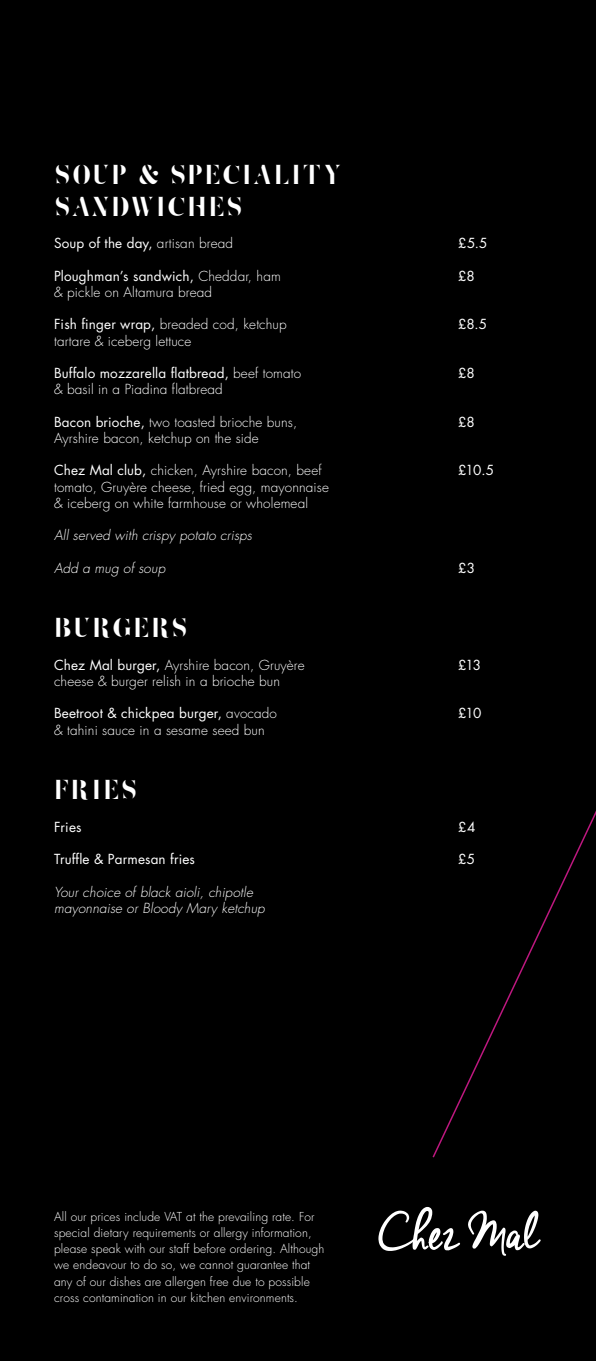
<style>
.page{position:relative;width:596px;height:1361px;background:#fff}
.page>*{position:absolute;margin:0;border:0;box-sizing:border-box;transform-origin:0 0}
.t1{font:24px/32.4px "Zefani Stencil";letter-spacing:.05em;color:#fff}
.t2{font:300 13.5px/16.2px "Futura TR";letter-spacing:.01em;color:#fff}
.t3{font:italic 300 13.5px/16.2px "Futura TR";letter-spacing:.01em;color:#fff}
.t4{font:13.5px "Futura TR";letter-spacing:.01em;color:#fff}
.t5{font:300 12px/16.2px "Futura TR";letter-spacing:.01em;color:#fff}
.s1{font-weight:300}
.s2{font-weight:400}
</style>
<div class="page">
<div style="left:0;top:0;width:595px;height:1361px;background:#000"></div>
<svg style="left:432px;top:813px;width:163px;height:345px"></svg>
<svg style="left:378px;top:1207px;width:82px;height:44px"></svg>
<svg style="left:468px;top:1210px;width:72px;height:46px"></svg>
<h1 class="t1" style="left:54px;top:159px;width:289px">SOUP &amp; SPECIALITY<br>SANDWICHES</h1>
<p class="t4" style="left:54px;top:235px;width:180px">Soup of the day, <span class="s1">artisan bread</span></p>
<p class="t2" style="left:54px;top:268px;width:228px"><span class="s2">Ploughman’s sandwich,</span> Cheddar, ham &amp; pickle on Altamura bread</p>
<p class="t2" style="left:54px;top:317px;width:234px"><span class="s2">Fish finger wrap,</span> breaded cod, ketchup tartare &amp; iceberg lettuce</p>
<p class="t2" style="left:54px;top:365px;width:248px"><span class="s2">Buffalo mozzarella flatbread,</span> beef tomato &amp; basil in a Piadina flatbread</p>
<p class="t2" style="left:54px;top:414px;width:244px"><span class="s2">Bacon brioche,</span> two toasted brioche buns,<br>Ayrshire bacon, ketchup on the side</p>
<p class="t2" style="left:54px;top:463px;width:276px"><span class="s2">Chez Mal club,</span> chicken, Ayrshire bacon, beef tomato, Gruyère cheese, fried egg, mayonnaise &amp; iceberg on white farmhouse or wholemeal</p>
<p class="t3" style="left:54px;top:527px;width:199px">All served with crispy potato crisps</p>
<p class="t3" style="left:54px;top:560px;width:113px">Add a mug of soup</p>
<h1 class="t1" style="left:54px;top:613px;width:135px">BURGERS</h1>
<p class="t2" style="left:54px;top:657px;width:252px"><span class="s2">Chez Mal burger,</span> Ayrshire bacon, Gruyère cheese &amp; burger relish in a brioche bun</p>
<p class="t2" style="left:54px;top:706px;width:224px"><span class="s2">Beetroot &amp; chickpea burger,</span> avocado &amp; tahini sauce in a sesame seed bun</p>
<h1 class="t1" style="left:54px;top:775px;width:85px">FRIES</h1>
<p class="t4" style="left:54px;top:818px;width:29px">Fries</p>
<p class="t4" style="left:54px;top:850px;width:142px">Truffle &amp; Parmesan fries</p>
<p class="t3" style="left:54px;top:884px;width:212px">Your choice of black aioli, chipotle mayonnaise or Bloody Mary ketchup</p>
<p class="t5" style="left:54px;top:1208px;width:271px">All our prices include VAT at the prevailing rate. For special dietary requirements or allergy information, please speak with our staff before ordering. Although we endeavour to do so, we cannot guarantee that any of our dishes are allergen free due to possible cross contamination in our kitchen environments.</p>
<p class="t4" style="left:458px;top:235px;width:31px">£5.5</p>
<p class="t4" style="left:458px;top:267px;width:18px">£8</p>
<p class="t4" style="left:458px;top:316px;width:31px">£8.5</p>
<p class="t4" style="left:458px;top:364px;width:18px">£8</p>
<p class="t4" style="left:458px;top:413px;width:18px">£8</p>
<p class="t4" style="left:458px;top:462px;width:37px">£10.5</p>
<p class="t4" style="left:458px;top:559px;width:18px">£3</p>
<p class="t4" style="left:458px;top:656px;width:24px">£13</p>
<p class="t4" style="left:458px;top:705px;width:25px">£10</p>
<p class="t4" style="left:458px;top:818px;width:19px">£4</p>
<p class="t4" style="left:458px;top:850px;width:19px">£5</p>
</div>
